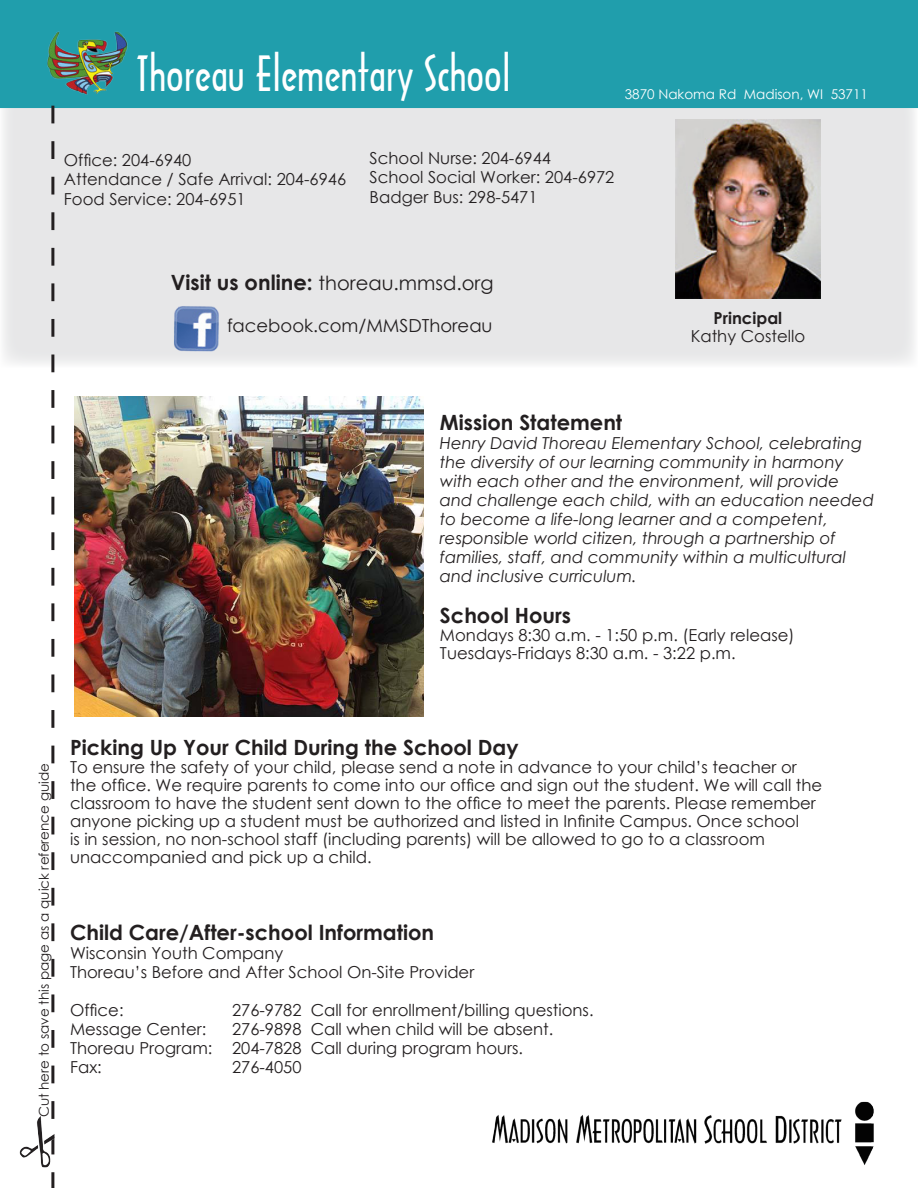
<style>
.page{position:relative;width:918px;height:1188px;background:#fff}
.page>*{position:absolute;margin:0;border:0;box-sizing:border-box;transform-origin:0 0}
.t1{font:46.5px "Arcitectura";color:#fff}
.Body{font:700 21px "Century Gothic";color:#231f20}
.Body-2{font:19.5px "Century Gothic";color:#231f20}
.t2{font:18px "Century Gothic";color:#231f20}
.Body-3{font:16.5px/18px "Century Gothic";color:#231f20}
.t3{font:italic 16.5px/19px "Century Gothic";color:#231f20}
.Body-4{font:700 16.5px "Century Gothic";color:#231f20}
.Body-5{font:13.5px "Century Gothic";color:#231f20}
.t4{font:13.5px "Century Gothic";color:#fff}
.s1{font-weight:700;font-size:21px}
</style>
<div class="page">
<img style="left:492px;top:1101px;width:382px;height:64px">
<div style="left:0;top:81px;width:918px;height:286px;background:#e7e7e8"></div>
<div style="left:0;top:0;width:918px;height:108px;background:#209eac"></div>
<img style="left:174px;top:306px;width:45px;height:46px">
<svg style="left:51px;top:106px;width:3px;height:1082px"></svg>
<img style="left:19px;top:1112px;width:35px;height:59px">
<img style="left:39px;top:11px;width:91px;height:95px">
<img style="left:74px;top:396px;width:350px;height:320px">
<img style="left:675px;top:119px;width:146px;height:179px">
<p class="t1" style="left:136px;top:51px;width:377px">Thoreau Elementary School</p>
<p class="t4" style="left:625px;top:85px;width:245px">3870 Nakoma Rd Madison, WI 53711</p>
<p class="Body-3" style="left:64px;top:149px;width:284px;line-height:19.8px">Office: 204-6940<br>Attendance / Safe Arrival: 204-6946<br>Food Service: 204-6951</p>
<p class="Body-3" style="left:370px;top:148px;width:246px;line-height:19.8px">School Nurse: 204-6944<br>School Social Worker: 204-6972<br>Badger Bus: 298-5471</p>
<p class="Body-2" style="left:171px;top:269px;width:324px"><span class="s1">Visit us online:</span> thoreau.mmsd.org</p>
<p class="t2" style="left:227px;top:313px;width:267px">facebook.com/MMSDThoreau</p>
<p class="Body-4" style="left:714px;top:306px;width:70px">Principal</p>
<p class="Body-3" style="left:691px;top:327px;width:116px">Kathy Costello</p>
<p class="Body" style="left:440px;top:407px;width:184px">Mission Statement</p>
<p class="t3" style="left:440px;top:434px;width:436px">Henry David Thoreau Elementary School, celebrating the diversity of our learning community in harmony with each other and the environment, will provide and challenge each child, with an education needed to become a life-long learner and a competent, responsible world citizen, through a partnership of families, staff, and community within a multicultural and inclusive curriculum.</p>
<p class="Body" style="left:440px;top:599px;width:133px">School Hours</p>
<p class="Body-3" style="left:440px;top:625px;width:356px">Mondays 8:30 a.m. - 1:50 p.m. (Early release)</p>
<p class="Body-3" style="left:440px;top:643px;width:297px">Tuesdays-Fridays 8:30 a.m. - 3:22 p.m.</p>
<p class="Body-5" style="left:34px;top:1117px;width:355px;rotate:-90deg">Cut here to save this page as a quick reference guide</p>
<p class="Body" style="left:70px;top:732px;width:450px">Picking Up Your Child During the School Day</p>
<p class="Body-3" style="left:70px;top:758px;width:754px">To ensure the safety of your child, please send a note in advance to your child’s teacher or the office. We require parents to come into our office and sign out the student. We will call the classroom to have the student sent down to the office to meet the parents. Please remember anyone picking up a student must be authorized and listed in Infinite Campus. Once school<br>is in session, no non-school staff (including parents) will be allowed to go to a classroom unaccompanied and pick up a child.</p>
<p class="Body" style="left:70px;top:916px;width:366px">Child Care/After-school Information</p>
<p class="Body-3" style="left:70px;top:944px;width:215px">Wisconsin Youth Company</p>
<p class="Body-3" style="left:70px;top:963px;width:406px">Thoreau’s Before and After School On-Site Provider</p>
<p class="Body-3" style="left:70px;top:1000px;width:55px">Office:</p>
<p class="Body-3" style="left:232px;top:1000px;width:363px">276-9782 Call for enrollment/billing questions.</p>
<p class="Body-3" style="left:70px;top:1019px;width:138px">Message Center:</p>
<p class="Body-3" style="left:232px;top:1019px;width:323px">276-9898 Call when child will be absent.</p>
<p class="Body-3" style="left:70px;top:1038px;width:455px">Thoreau Program: 204-7828 Call during program hours.</p>
<p class="Body-3" style="left:70px;top:1057px;width:33px">Fax:</p>
<p class="Body-3" style="left:232px;top:1057px;width:71px">276-4050</p>
</div>
